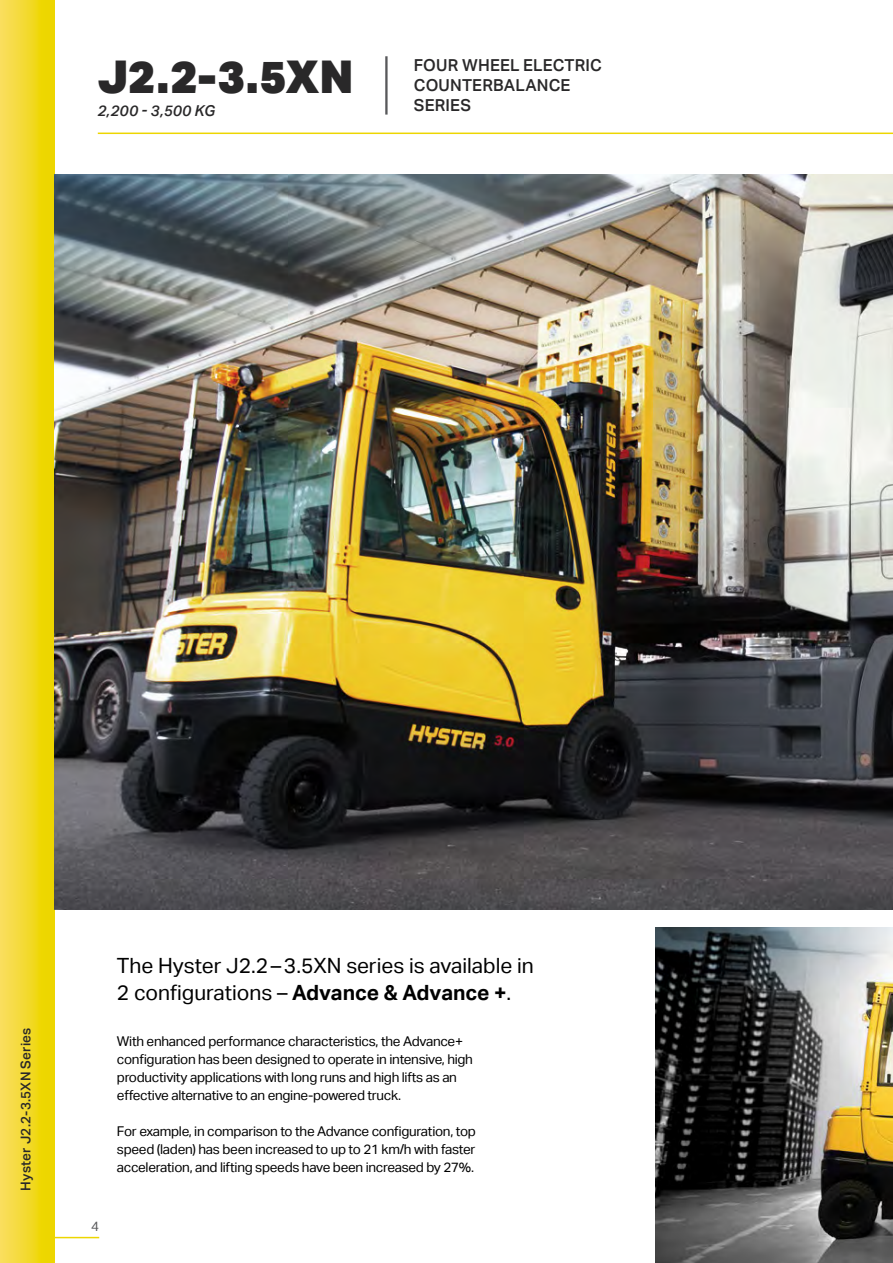
<style>
.page{position:relative;width:893px;height:1263px;background:#fff}
.page>*{position:absolute;margin:0;border:0;box-sizing:border-box;transform-origin:0 0}
.t1{font:900 45.15px "Aktiv Grotesk";color:#292829}
.Introduction{font:21px/27px "Aktiv Grotesk";color:#000}
.t2{font:500 16.5px/19.8px "Aktiv Grotesk";letter-spacing:.01em;color:#292829}
.t3{font:italic 500 15px "Aktiv Grotesk";letter-spacing:.015em;color:#292829}
.Body{font:13.5px/18px "Aktiv Grotesk";letter-spacing:-.02em;color:#000}
.t4{font:500 13.5px "Aktiv Grotesk";letter-spacing:.02em;color:#292829}
.t5{font:13.5px "Aktiv Grotesk";color:#58595b}
.s1{font-weight:700}
</style>
<div class="page">
<div style="left:0;top:0;width:54px;height:1263px;background:linear-gradient(to right,#fade62,#ecd500)"></div>
<hr style="left:385px;top:56px;width:3px;height:59px;background:#58595b">
<hr style="left:98px;top:133px;width:795px;height:1px;background:#edd600">
<img style="left:54px;top:174px;width:839px;height:736px">
<img style="left:655px;top:928px;width:238px;height:335px">
<hr style="left:54px;top:1237px;width:45px;height:1px;background:#edd600">
<h1 class="t1" style="left:97px;top:48px;width:258px">J2.2-3.5XN</h1>
<p class="t3" style="left:97px;top:102px;width:119px">2,200 - 3,500 KG</p>
<p class="t2" style="left:414px;top:56px;width:190px">FOUR WHEEL ELECTRIC<br>COUNTERBALANCE<br>SERIES</p>
<p class="t4" style="left:18px;top:1191px;width:165px;rotate:-90deg">Hyster J2.2-3.5XN Series</p>
<p class="Introduction" style="left:117px;top:952px;width:418px">The Hyster J2.2 – 3.5XN series is available in<br>2 configurations – <span class="s1">Advance &amp; Advance +</span>.</p>
<p class="Body" style="left:117px;top:1032px;width:358px">With enhanced performance characteristics, the Advance+ configuration has been designed to operate in intensive, high productivity applications with long runs and high lifts as an effective alternative to an engine-powered truck.</p>
<p class="Body" style="left:117px;top:1122px;width:361px;text-align:justify">For example, in comparison to the Advance configuration, top speed (laden) has been increased to up to 21 km/h with faster acceleration, and lifting speeds have been increased by 27%.</p>
<p class="t5" style="left:91px;top:1218px;width:9px">4</p>
</div>
